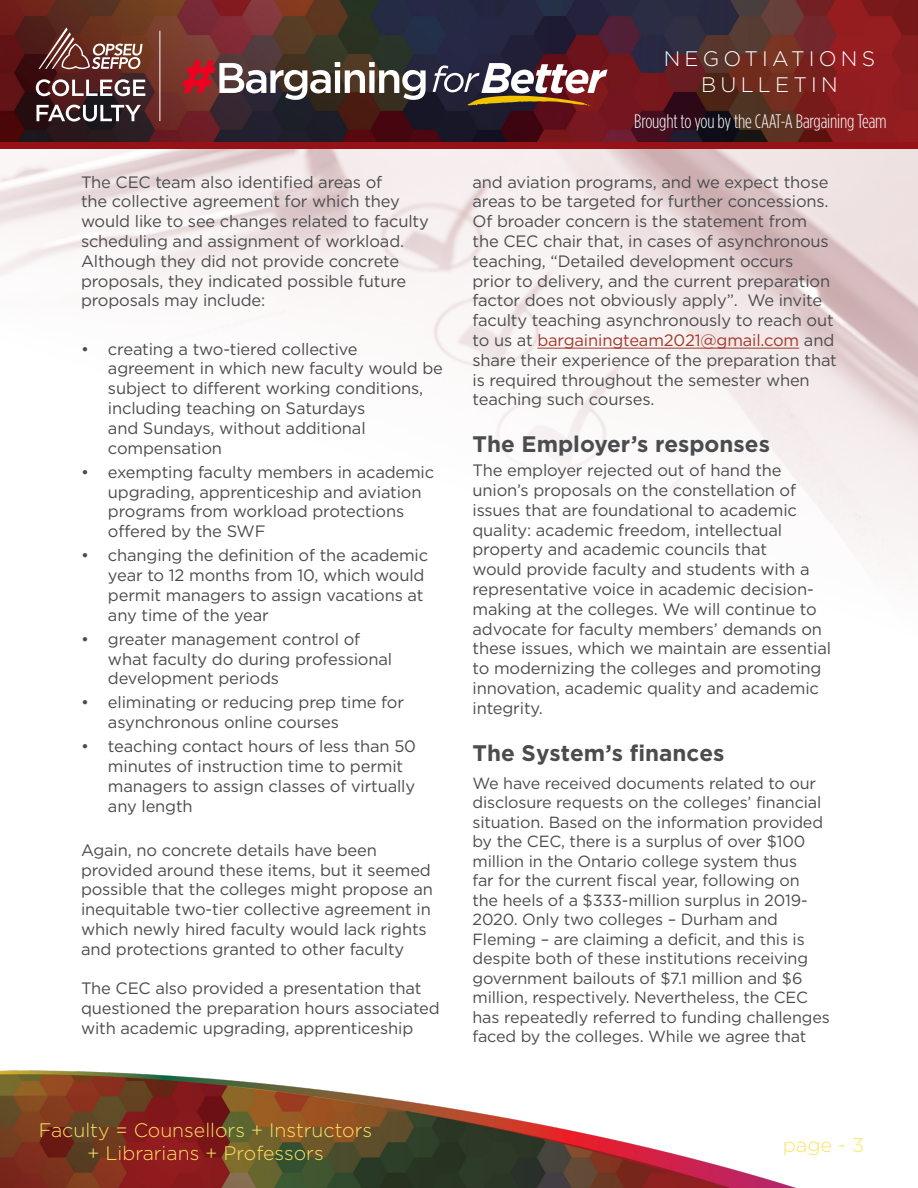
<style>
.page{position:relative;width:918px;height:1188px;background:#fff}
.page>*{position:absolute;margin:0;border:0;box-sizing:border-box;transform-origin:0 0}
.bullet_list{font:700 22.5px "Gotham HTF";color:#4b4c4d}
.t1{font:300 21px/25.2px "Gotham HTF";letter-spacing:.2em;color:#fff;text-align:center}
.t2{font:300 19.95px "Gotham HTF";color:#fce463}
.t3{font:300 19.5px/23.4px "Gotham HTF";color:#fce463;text-align:center}
.t4{font:300 condensed 19.5px "Gotham HTF";letter-spacing:-.01em;color:#fff}
.bullet_list-2{font:16.5px/19.8px "Gotham HTF";letter-spacing:-.01em;color:#4b4c4d}
.body_copy___1_column{font:16.2px/19.5px "Gotham HTF";letter-spacing:-.01em;color:#4b4c4d}
.s1{color:#a33828}
</style>
<div class="page">
<img style="left:0;top:148px;width:918px;height:421px">
<hr style="left:537px;top:348px;width:262px;height:1px;background:#a33828">
<img style="left:0;top:0;width:918px;height:142px">
<svg style="left:183px;top:61px;width:425px;height:45px"></svg>
<svg style="left:37px;top:105px;width:104px;height:17px"></svg>
<svg style="left:36px;top:79px;width:109px;height:17px"></svg>
<svg style="left:39px;top:28px;width:104px;height:44px;background:#7e5046"></svg>
<hr style="left:159px;top:31px;width:1px;height:90px;background:#fff">
<div style="left:0;top:142px;width:918px;height:6px;background:#971216"></div>
<img style="left:0;top:1070px;width:796px;height:118px">
<p class="bullet_list-2" style="left:81px;top:172px;width:349px">The CEC team also identified areas of<br>the collective agreement for which they would like to see changes related to faculty scheduling and assignment of workload.<br>Although they did not provide concrete proposals, they indicated possible future proposals may include:</p>
<p class="bullet_list-2" style="left:108px;top:339px;width:336px;text-indent:-27px">• creating a two-tiered collective agreement in which new faculty would be subject to different working conditions, including teaching on Saturdays<br>and Sundays, without additional compensation</p>
<p class="bullet_list-2" style="left:108px;top:462px;width:328px;text-indent:-27px">• exempting faculty members in academic upgrading, apprenticeship and aviation programs from workload protections offered by the SWF</p>
<p class="bullet_list-2" style="left:108px;top:545px;width:322px;text-indent:-27px">• changing the definition of the academic year to 12 months from 10, which would permit managers to assign vacations at any time of the year</p>
<p class="bullet_list-2" style="left:108px;top:629px;width:286px;text-indent:-27px">• greater management control of what faculty do during professional development periods</p>
<p class="bullet_list-2" style="left:108px;top:692px;width:298px;text-indent:-27px">• eliminating or reducing prep time for asynchronous online courses</p>
<p class="bullet_list-2" style="left:108px;top:736px;width:310px;text-indent:-27px">• teaching contact hours of less than 50 minutes of instruction time to permit managers to assign classes of virtually any length</p>
<p class="bullet_list-2" style="left:81px;top:840px;width:353px">Again, no concrete details have been provided around these items, but it seemed possible that the colleges might propose an inequitable two-tier collective agreement in which newly hired faculty would lack rights and protections granted to other faculty</p>
<p class="bullet_list-2" style="left:81px;top:978px;width:360px">The CEC also provided a presentation that questioned the preparation hours associated with academic upgrading, apprenticeship</p>
<p class="t1" style="left:664px;top:46px;width:213px">NEGOTIATIONS<br>BULLETIN</p>
<p class="t4" style="left:634px;top:110px;width:254px">Brought to you by the CAAT-A Bargaining Team</p>
<p class="bullet_list-2" style="left:472px;top:172px;width:366px">and aviation programs, and we expect those areas to be targeted for further concessions.<br>Of broader concern is the statement from the CEC chair that, in cases of asynchronous teaching, “Detailed development occurs<br>prior to delivery, and the current preparation factor does not obviously apply”. We invite faculty teaching asynchronously to reach out to us at <span class="s1">bargainingteam2021@gmail.com</span> and share their experience of the preparation that is required throughout the semester when teaching such courses.</p>
<p class="bullet_list" style="left:472px;top:431px;width:299px">The Employer’s responses</p>
<p class="bullet_list-2" style="left:472px;top:460px;width:360px">The employer rejected out of hand the union’s proposals on the constellation of issues that are foundational to academic quality: academic freedom, intellectual property and academic councils that<br>would provide faculty and students with a representative voice in academic decision&shy;making at the colleges. We will continue to advocate for faculty members’ demands on these issues, which we maintain are essential to modernizing the colleges and promoting innovation, academic quality and academic integrity.</p>
<p class="bullet_list" style="left:472px;top:740px;width:253px">The System’s finances</p>
<p class="body_copy___1_column" style="left:472px;top:773px;width:359px">We have received documents related to our disclosure requests on the colleges’ financial situation. Based on the information provided by the CEC, there is a surplus of over $100 million in the Ontario college system thus<br>far for the current fiscal year, following on<br>the heels of a $333-million surplus in 2019- 2020. Only two colleges – Durham and Fleming – are claiming a deficit, and this is despite both of these institutions receiving government bailouts of $7.1 million and $6 million, respectively. Nevertheless, the CEC has repeatedly referred to funding challenges faced by the colleges. While we agree that</p>
<p class="t3" style="left:39px;top:1118px;width:335px">Faculty = Counsellors + Instructors + Librarians + Professors</p>
<p class="t2" style="left:783px;top:1134px;width:83px">page - 3</p>
</div>
